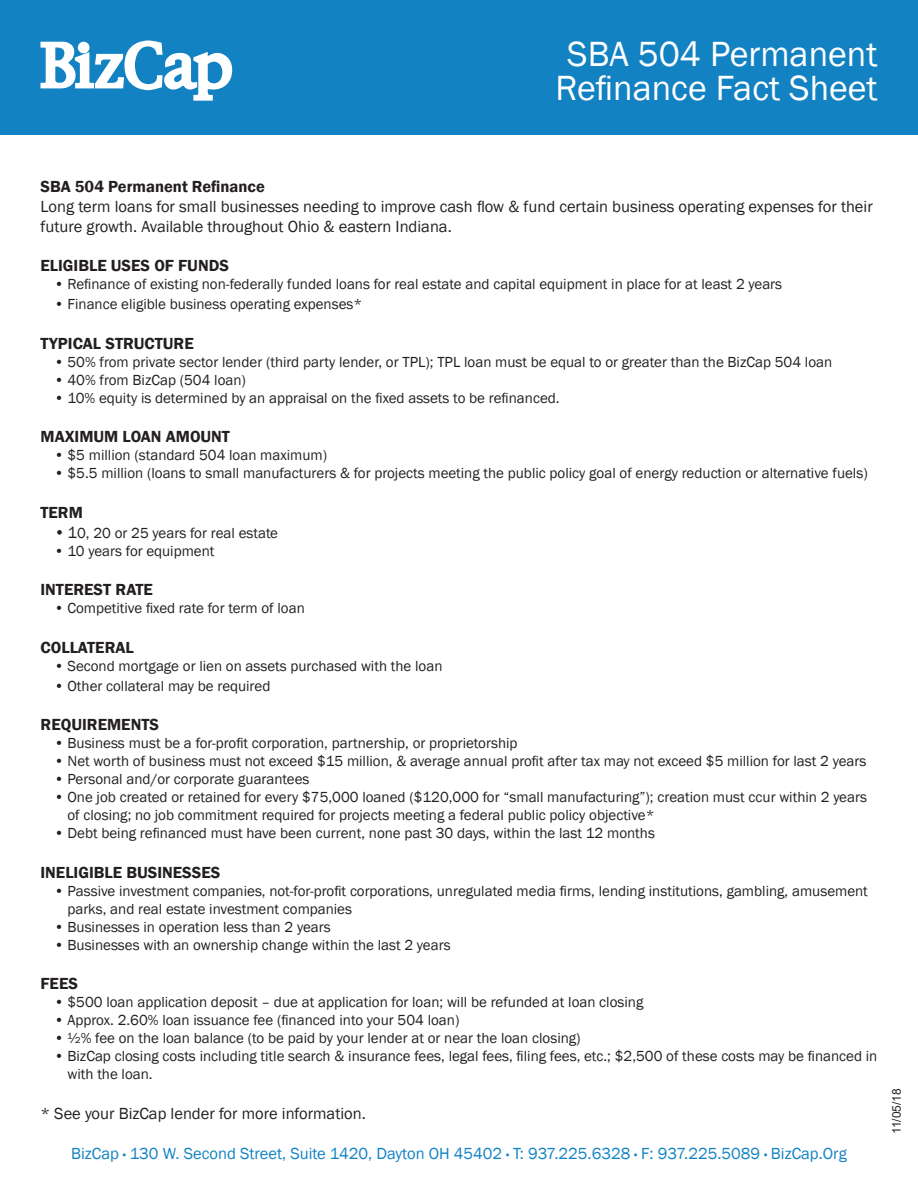
<style>
.page{position:relative;width:918px;height:1188px;background:#fff}
.page>*{position:absolute;margin:0;border:0;box-sizing:border-box;transform-origin:0 0}
.t1{font:36px "Franklin Gothic";color:#fff}
.t2{font:16.5px/19.8px "Franklin Gothic";color:#231f20}
.t3{font:600 16.5px "Franklin Gothic";color:#231f20}
.t4{font:16.5px "Franklin Gothic";color:#1282c2}
.t5{font:15px/18px "Franklin Gothic";color:#231f20}
.t6{font:12px "Arial";color:#231f20}
.s1{font-size:16.5px}
.s2{font-weight:600}
</style>
<div class="page">
<div style="left:0;top:0;width:918px;height:135px;background:#1282c2"></div>
<svg style="left:41px;top:40px;width:191px;height:61px"></svg>
<p class="t1" style="left:567px;top:31px;width:312px">SBA 504 Permanent</p>
<p class="t1" style="left:556px;top:66px;width:323px">Refinance Fact Sheet</p>
<p class="t3" style="left:40px;top:176px;width:226px">SBA 504 Permanent Refinance</p>
<p class="t2" style="left:40px;top:197px;width:834px">Long term loans for small businesses needing to improve cash flow &amp; fund certain business operating expenses for their future growth. Available throughout Ohio &amp; eastern Indiana.</p>
<p class="t3" style="left:40px;top:255px;width:190px">ELIGIBLE USES OF FUNDS</p>
<p class="t5" style="left:54px;top:275px;width:730px">• Refinance of existing non-federally funded loans for real estate and capital equipment in place for at least 2 years</p>
<p class="t5" style="left:54px;top:295px;width:310px">• Finance eligible business operating expenses*</p>
<p class="t3" style="left:40px;top:333px;width:155px">TYPICAL STRUCTURE</p>
<p class="t5" style="left:54px;top:353px;width:780px">• 50% from private sector lender (third party lender, or TPL); TPL loan must be equal to or greater than the BizCap 504 loan</p>
<p class="t5" style="left:54px;top:371px;width:194px">• 40% from BizCap (504 loan)</p>
<p class="t5" style="left:54px;top:389px;width:507px">• 10% equity is determined by an appraisal on the fixed assets to be refinanced.</p>
<p class="t3" style="left:40px;top:426px;width:191px">MAXIMUM LOAN AMOUNT</p>
<p class="t5" style="left:54px;top:446px;width:275px">• $5 million (standard 504 loan maximum)</p>
<p class="t5" style="left:54px;top:464px;width:815px">• $5.5 million (loans to small manufacturers &amp; for projects meeting the public policy goal of energy reduction or alternative fuels)</p>
<p class="t3" style="left:40px;top:502px;width:44px">TERM</p>
<p class="t5" style="left:54px;top:524px;width:226px"><span class="s1">•1</span>0, 20 or 25 years for real estate</p>
<p class="t5" style="left:54px;top:542px;width:162px">• 10 years for equipment</p>
<p class="t3" style="left:40px;top:579px;width:114px">INTEREST RATE</p>
<p class="t5" style="left:54px;top:599px;width:252px">• Competitive fixed rate for term of loan</p>
<p class="t3" style="left:40px;top:637px;width:95px">COLLATERAL</p>
<p class="t5" style="left:54px;top:657px;width:390px">• Second mortgage or lien on assets purchased with the loan</p>
<p class="t5" style="left:54px;top:677px;width:218px">• Other collateral may be required</p>
<p class="t3" style="left:40px;top:714px;width:120px">REQUIREMENTS</p>
<p class="t5" style="left:54px;top:734px;width:465px">• Business must be a for-profit corporation, partnership, or proprietorship</p>
<p class="t5" style="left:54px;top:752px;width:814px">• Net worth of business must not exceed $15 million, &amp; average annual profit after tax may not exceed $5 million for last 2 years</p>
<p class="t5" style="left:54px;top:770px;width:257px">• Personal and/or corporate guarantees</p>
<p class="t5" style="left:68px;top:788px;width:801px;text-indent:-14px">• One job created or retained for every $75,000 loaned ($120,000 for “small manufacturing”); creation must ccur within 2 years of closing; no job commitment required for projects meeting a federal public policy objective*</p>
<p class="t5" style="left:54px;top:824px;width:602px">• Debt being refinanced must have been current, none past 30 days, within the last 12 months</p>
<p class="t3" style="left:40px;top:862px;width:181px">INELIGIBLE BUSINESSES</p>
<p class="t5" style="left:68px;top:882px;width:802px;text-indent:-14px">• Passive investment companies, not-for-profit corporations, unregulated media firms, lending institutions, gambling, amusement parks, and real estate investment companies</p>
<p class="t5" style="left:54px;top:918px;width:278px">• Businesses in operation less than 2 years</p>
<p class="t5" style="left:54px;top:936px;width:398px">• Businesses with an ownership change within the last 2 years</p>
<p class="t3" style="left:40px;top:974px;width:39px">FEES</p>
<p class="t5" style="left:54px;top:994px;width:591px">• $500 loan application deposit – due at application for loan; will be refunded at loan closing</p>
<p class="t5" style="left:54px;top:1012px;width:407px">• Approx. 2.60% loan issuance fee (financed into your 504 loan)</p>
<p class="t5" style="left:54px;top:1030px;width:528px">• ½% fee on the loan balance (to be paid by your lender at or near the loan closing)</p>
<p class="t5" style="left:68px;top:1048px;width:811px;text-indent:-14px">• BizCap closing costs including title search &amp; insurance fees, legal fees, filing fees, etc.; $2,500 of these costs may be financed in with the loan.</p>
<p class="t2" style="left:40px;top:1104px;width:327px">* See your BizCap lender for more information.</p>
<p class="t4" style="left:71px;top:1143px;width:777px">BizCap <span class="s2">·</span> 130 W. Second Street, Suite 1420, Dayton OH 45402 <span class="s2">·</span> T: 937.225.6328 <span class="s2">·</span> F: 937.225.5089 <span class="s2">·</span> BizCap.Org</p>
<p class="t6" style="left:889px;top:1134px;width:47px;rotate:-90deg">11/05/18</p>
</div>
